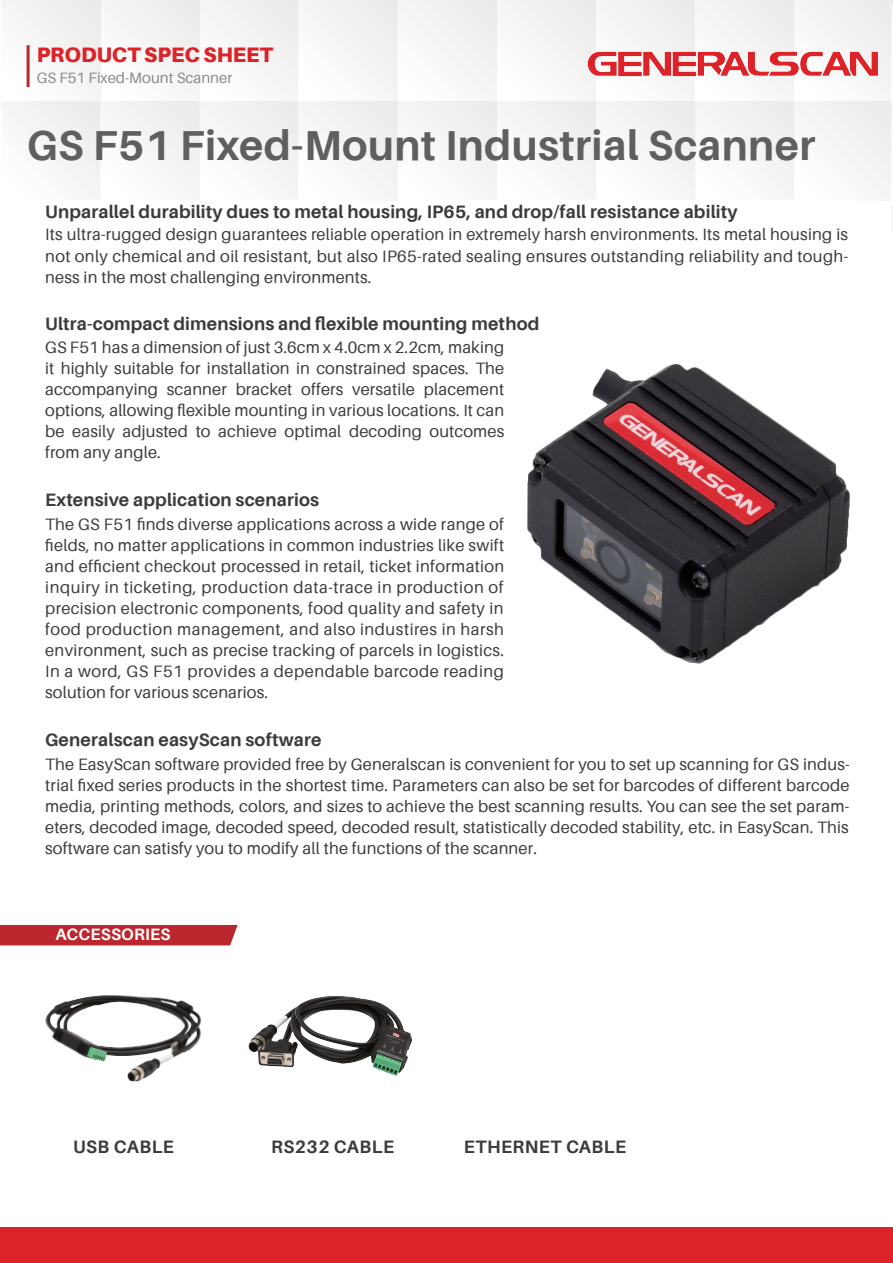
<style>
.page{position:relative;width:893px;height:1263px;background:#fff}
.page>*{position:absolute;margin:0;border:0;box-sizing:border-box;transform-origin:0 0}
.t1{font:700 42px "Aileron";letter-spacing:.01em;color:#5d5f60}
.t2{font:900 21px "Aileron";color:#dd2228}
.t3{font:700 18px "Aileron";letter-spacing:.01em;color:#3d3a3a}
.t4{font:16.5px/21px "Aileron";letter-spacing:.01em;color:#3d3a3a;text-align:justify}
.t5{font:700 16.5px "Aileron";letter-spacing:.01em;color:#fff}
.t6{font:15px "Aileron";color:#86888b}
</style>
<div class="page">
<svg style="left:3px;top:0;width:888px;height:197px"></svg>
<div style="left:795px;top:0;width:98px;height:100px;background:#f3f2f1"></div>
<hr style="left:891px;top:204px;width:2px;height:30px;background:#f7f7f7">
<hr style="left:891px;top:104px;width:2px;height:100px;background:#fbfcfb">
<hr style="left:891px;top:5px;width:2px;height:99px;background:#fbfcfb">
<img style="left:575px;top:30px;width:275px;height:69px">
<hr style="left:27px;top:45px;width:3px;height:42px;background:#bc272d">
<img style="left:588px;top:47px;width:290px;height:33px">
<img style="left:528px;top:364px;width:321px;height:300px">
<div style="left:0;top:925px;width:238px;height:20px;background:#bc272d"></div>
<div style="left:0;top:1227px;width:893px;height:36px;background:#dd2228"></div>
<img style="left:248px;top:995px;width:164px;height:81px">
<img style="left:45px;top:995px;width:156px;height:87px">
<p class="t2" style="left:37px;top:43px;width:238px">PRODUCT SPEC SHEET</p>
<p class="t6" style="left:37px;top:69px;width:197px">GS F51 Fixed-Mount Scanner</p>
<h1 class="t1" style="left:27px;top:122px;width:790px">GS F51 Fixed-Mount Industrial Scanner</h1>
<p class="t3" style="left:45px;top:202px;width:694px">Unparallel durability dues to metal housing, IP65, and drop/fall resistance ability</p>
<p class="t4" style="left:45px;top:224px;width:804px">Its ultra-rugged design guarantees reliable operation in extremely harsh environments. Its metal housing is not only chemical and oil resistant, but also IP65-rated sealing ensures outstanding reliability and tough&shy;ness in the most challenging environments.</p>
<p class="t3" style="left:45px;top:314px;width:496px">Ultra-compact dimensions and flexible mounting method</p>
<p class="t4" style="left:45px;top:337px;width:461px">GS F51 has a dimension of just 3.6cm x 4.0cm x 2.2cm, making it highly suitable for installation in constrained spaces. The accompanying scanner bracket offers versatile placement options, allowing flexible mounting in various locations. It can be easily adjusted to achieve optimal decoding outcomes from any angle.</p>
<p class="t3" style="left:45px;top:489px;width:276px">Extensive application scenarios</p>
<p class="t4" style="left:45px;top:514px;width:461px">The GS F51 finds diverse applications across a wide range of fields, no matter applications in common industries like swift and efficient checkout processed in retail, ticket information inquiry in ticketing, production data-trace in production of precision electronic components, food quality and safety in food production management, and also industires in harsh environment, such as precise tracking of parcels in logistics.<br>In a word, GS F51 provides a dependable barcode reading solution for various scenarios.</p>
<p class="t3" style="left:45px;top:730px;width:278px">Generalscan easyScan software</p>
<p class="t4" style="left:45px;top:754px;width:806px">The EasyScan software provided free by Generalscan is convenient for you to set up scanning for GS indus&shy;trial fixed series products in the shortest time. Parameters can also be set for barcodes of different barcode media, printing methods, colors, and sizes to achieve the best scanning results. You can see the set param&shy;eters, decoded image, decoded speed, decoded result, statistically decoded stability, etc. in EasyScan. This software can satisfy you to modify all the functions of the scanner.</p>
<p class="t5" style="left:56px;top:925px;width:116px">ACCESSORIES</p>
<p class="t3" style="left:73px;top:1137px;width:102px">USB CABLE</p>
<p class="t3" style="left:271px;top:1137px;width:124px">RS232 CABLE</p>
<p class="t3" style="left:464px;top:1137px;width:164px">ETHERNET CABLE</p>
</div>
